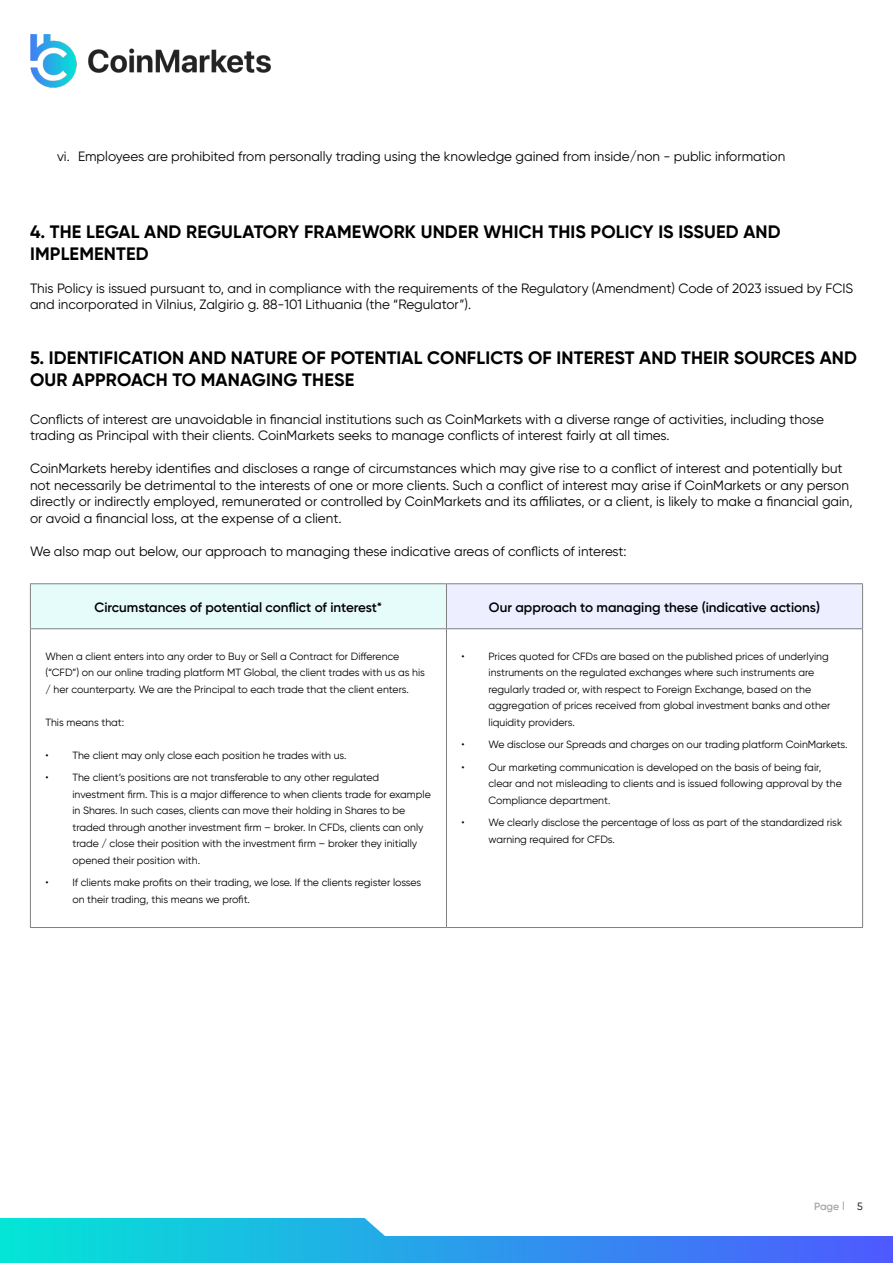
<style>
.page{position:relative;width:893px;height:1263px;background:#fff}
.page>*{position:absolute;margin:0;border:0;box-sizing:border-box;transform-origin:0 0}
.body_text{font:700 18px/21.6px "Gilroy";letter-spacing:.01em;color:#000}
.t1{font:13.5px/16.5px "Gilroy";color:#000}
.t2{font:600 13.5px "Gilroy";color:#000}
.t3{font:10.5px/16.5px "Gilroy";color:#000}
.t4{font:600 10.5px "Gilroy";color:#a8a8a8}
</style>
<div class="page">
<img style="left:31px;top:34px;width:240px;height:54px">
<svg style="left:0;top:1218px;width:892px;height:45px"></svg>
<div style="left:30px;top:584px;width:416px;height:45px;background:#e6fcfb"></div>
<div style="left:446px;top:584px;width:416px;height:45px;background:#edeeff"></div>
<hr style="left:30px;top:583px;width:416px;height:1px;background:#808080">
<hr style="left:30px;top:584px;width:1px;height:44px;background:#808080">
<hr style="left:446px;top:583px;width:416px;height:1px;background:#808080">
<hr style="left:446px;top:584px;width:1px;height:44px;background:#808080">
<hr style="left:862px;top:584px;width:1px;height:44px;background:#808080">
<hr style="left:30px;top:628px;width:416px;height:1px;background:#808080">
<hr style="left:30px;top:629px;width:1px;height:298px;background:#808080">
<hr style="left:446px;top:628px;width:416px;height:1px;background:#808080">
<hr style="left:446px;top:629px;width:1px;height:298px;background:#808080">
<hr style="left:862px;top:629px;width:1px;height:298px;background:#808080">
<hr style="left:30px;top:927px;width:416px;height:1px;background:#808080">
<hr style="left:446px;top:927px;width:416px;height:1px;background:#808080">
<p class="t1" style="left:57px;top:148px;width:729px">vi. Employees are prohibited from personally trading using the knowledge gained from inside/non - public information</p>
<p class="body_text" style="left:30px;top:221px;width:752px">4. THE LEGAL AND REGULATORY FRAMEWORK UNDER WHICH THIS POLICY IS ISSUED AND<br>IMPLEMENTED</p>
<p class="t1" style="left:30px;top:280px;width:824px">This Policy is issued pursuant to, and in compliance with the requirements of the Regulatory (Amendment) Code of 2023 issued by FCIS and incorporated in Vilnius, Zalgirio g. 88-101 Lithuania (the “Regulator”).</p>
<p class="body_text" style="left:30px;top:347px;width:828px">5. IDENTIFICATION AND NATURE OF POTENTIAL CONFLICTS OF INTEREST AND THEIR SOURCES AND<br>OUR APPROACH TO MANAGING THESE</p>
<p class="t1" style="left:30px;top:411px;width:795px">Conflicts of interest are unavoidable in financial institutions such as CoinMarkets with a diverse range of activities, including those trading as Principal with their clients. CoinMarkets seeks to manage conflicts of interest fairly at all times.</p>
<p class="t1" style="left:30px;top:460px;width:824px">CoinMarkets hereby identifies and discloses a range of circumstances which may give rise to a conflict of interest and potentially but not necessarily be detrimental to the interests of one or more clients. Such a conflict of interest may arise if CoinMarkets or any person directly or indirectly employed, remunerated or controlled by CoinMarkets and its affiliates, or a client, is likely to make a financial gain, or avoid a financial loss, at the expense of a client.</p>
<p class="t1" style="left:30px;top:543px;width:598px">We also map out below, our approach to managing these indicative areas of conflicts of interest:</p>
<p class="t2" style="left:95px;top:599px;width:289px">Circumstances of potential conflict of interest*</p>
<p class="t2" style="left:489px;top:599px;width:333px">Our approach to managing these (indicative actions)</p>
<p class="t3" style="left:45px;top:648px;width:381px">When a client enters into any order to Buy or Sell a Contract for Difference (“CFD”) on our online trading platform MT Global, the client trades with us as his / her counterparty. We are the Principal to each trade that the client enters.</p>
<p class="t3" style="left:45px;top:714px;width:80px">This means that:</p>
<p class="t3" style="left:45px;top:747px;width:303px">• The client may only close each position he trades with us.</p>
<p class="t3" style="left:72px;top:769px;width:360px;text-indent:-27px">• The client’s positions are not transferable to any other regulated investment firm. This is a major difference to when clients trade for example in Shares. In such cases, clients can move their holding in Shares to be traded through another investment firm – broker. In CFDs, clients can only trade / close their position with the investment firm – broker they initially opened their position with.</p>
<p class="t3" style="left:72px;top:874px;width:350px;text-indent:-27px">• If clients make profits on their trading, we lose. If the clients register losses on their trading, this means we profit.</p>
<p class="t3" style="left:488px;top:648px;width:343px;text-indent:-27px">• Prices quoted for CFDs are based on the published prices of underlying instruments on the regulated exchanges where such instruments are regularly traded or, with respect to Foreign Exchange, based on the aggregation of prices received from global investment banks and other liquidity providers.</p>
<p class="t3" style="left:461px;top:736px;width:387px">• We disclose our Spreads and charges on our trading platform CoinMarkets.</p>
<p class="t3" style="left:488px;top:759px;width:355px;text-indent:-27px">• Our marketing communication is developed on the basis of being fair, clear and not misleading to clients and is issued following approval by the<br>Compliance department.</p>
<p class="t3" style="left:488px;top:814px;width:355px;text-indent:-27px">• We clearly disclose the percentage of loss as part of the standardized risk warning required for CFDs.</p>
<p class="t4" style="left:814px;top:1200px;width:27px">Page</p>
<p class="t3" style="left:857px;top:1198px;width:7px">5</p>
</div>
